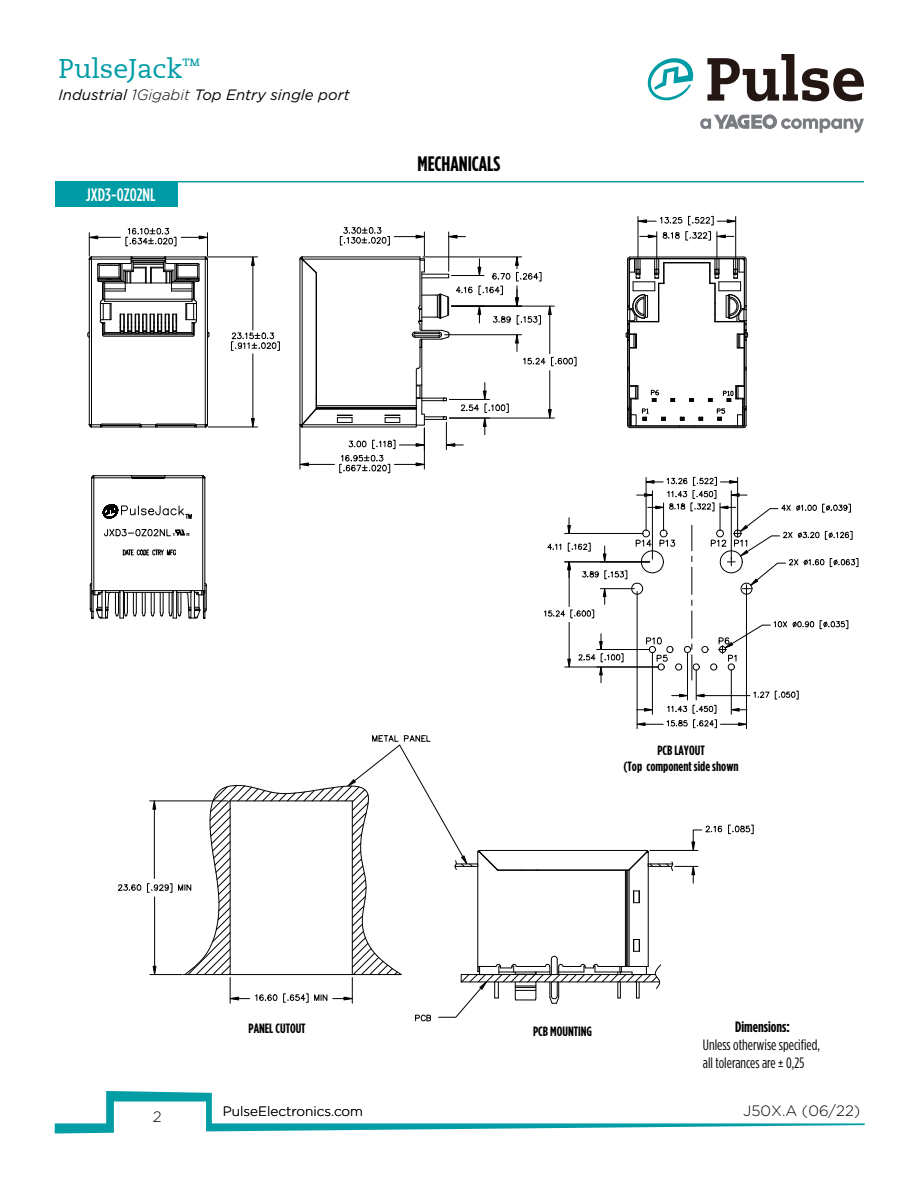
<style>
.page{position:relative;width:918px;height:1188px;background:#fff}
.page>*{position:absolute;margin:0;border:0;box-sizing:border-box;transform-origin:0 0}
.t1{font:27px "Caecilia LT";color:#009ca6}
.t2{font:700 21px "Gotham Condensed";color:#000}
.t3{font:500 18px "Gotham Condensed";color:#fff}
.t4{font:15px/18px "Gotham Condensed";color:#000}
.t5{font:italic 15px "Gotham";color:#000}
.t6{font:300 15px "Gotham";color:#000}
.t7{font:700 15px "Gotham Condensed";color:#000}
.t8{font:700 13.5px/16.2px "Gotham Condensed";color:#000;text-align:center}
.t9{font:300 13.5px "Gotham";color:#000}
.t10{font:700 10.5px "Caecilia LT";color:#009ca6}
.s1{font-family:"Gotham Rounded";font-weight:300}
.s2{font-family:"Gotham Rounded"}
</style>
<div class="page">
<svg style="left:700px;top:114px;width:164px;height:19px"></svg>
<svg style="left:707px;top:54px;width:157px;height:47px"></svg>
<svg style="left:648px;top:58px;width:45px;height:43px"></svg>
<div style="left:55px;top:181px;width:123px;height:25px;background:#009ca6"></div>
<hr style="left:55px;top:181px;width:809px;height:1px;background:#009ca6">
<hr style="left:91px;top:259px;width:1px;height:166px;background:#000">
<hr style="left:89px;top:259px;width:1px;height:165px;background:#000">
<hr style="left:207px;top:259px;width:1px;height:165px;background:#000">
<hr style="left:205px;top:259px;width:1px;height:166px;background:#000">
<hr style="left:102px;top:424px;width:38px;height:1px;background:#000">
<hr style="left:102px;top:427px;width:38px;height:1px;background:#000">
<svg style="left:88px;top:423px;width:15px;height:5px"></svg>
<svg style="left:139px;top:423px;width:69px;height:5px"></svg>
<hr style="left:101px;top:425px;width:40px;height:1px;background:#000">
<hr style="left:156px;top:425px;width:40px;height:1px;background:#000">
<svg style="left:87px;top:227px;width:123px;height:111px"></svg>
<hr style="left:208px;top:257px;width:50px;height:1px;background:#000">
<hr style="left:208px;top:427px;width:50px;height:1px;background:#000">
<hr style="left:253px;top:265px;width:1px;height:65px;background:#000">
<hr style="left:253px;top:354px;width:1px;height:65px;background:#000">
<svg style="left:251px;top:256px;width:3px;height:10px"></svg>
<svg style="left:251px;top:418px;width:3px;height:10px"></svg>
<svg style="left:231px;top:332px;width:49px;height:19px"></svg>
<hr style="left:637px;top:591px;width:1px;height:138px;background:#000">
<hr style="left:746px;top:591px;width:1px;height:138px;background:#000">
<hr style="left:652px;top:652px;width:1px;height:62px;background:#000">
<hr style="left:731px;top:670px;width:1px;height:44px;background:#000">
<hr style="left:687px;top:652px;width:1px;height:48px;background:#000">
<hr style="left:696px;top:670px;width:1px;height:30px;background:#000">
<hr style="left:704px;top:695px;width:46px;height:1px;background:#000">
<svg style="left:672px;top:694px;width:15px;height:3px"></svg>
<svg style="left:696px;top:694px;width:8px;height:3px"></svg>
<svg style="left:753px;top:691px;width:46px;height:8px"></svg>
<svg style="left:299px;top:216px;width:559px;height:467px"></svg>
<svg style="left:90px;top:475px;width:117px;height:144px"></svg>
<hr style="left:150px;top:974px;width:32px;height:1px;background:#000">
<hr style="left:150px;top:801px;width:78px;height:1px;background:#000">
<hr style="left:154px;top:897px;width:1px;height:69px;background:#000">
<hr style="left:154px;top:809px;width:1px;height:70px;background:#000">
<svg style="left:153px;top:966px;width:3px;height:9px"></svg>
<svg style="left:153px;top:800px;width:3px;height:9px"></svg>
<svg style="left:118px;top:884px;width:23px;height:7px"></svg>
<svg style="left:147px;top:883px;width:25px;height:10px"></svg>
<svg style="left:178px;top:705px;width:576px;height:316px"></svg>
<svg style="left:55px;top:1091px;width:810px;height:43px"></svg>
<h1 class="t1" style="left:59px;top:57px;width:126px">PulseJack</h1>
<p class="t10" style="left:183px;top:56px;width:19px">TM</p>
<p class="t5" style="left:59px;top:88px;width:293px">Industrial <span class="s1">1Gigabit</span> Top Entry single port</p>
<h3 class="t3" style="left:86px;top:187px;width:71px">JXD3-0Z02NL</h3>
<h2 class="t2" style="left:418px;top:154px;width:84px">MECHANICALS</h2>
<p class="t8" style="left:624px;top:741px;width:117px">PCB LAYOUT<br>(Top component side shown</p>
<p class="t6" style="left:153px;top:1110px;width:10px">2</p>
<p class="t8" style="left:249px;top:1020px;width:59px">PANEL CUTOUT</p>
<p class="t8" style="left:533px;top:1022px;width:61px">PCB MOUNTING</p>
<p class="t9" style="left:223px;top:1105px;width:142px">PulseElectronics.com</p>
<p class="t7" style="left:735px;top:1020px;width:56px">Dimensions:</p>
<p class="t4" style="left:703px;top:1037px;width:119px">Unless otherwise specified, all tolerances are ± 0,25</p>
<p class="t6" style="left:743px;top:1104px;width:118px">J50<span class="s2">X</span>.<span class="s2">A</span> (06/22)</p>
</div>
